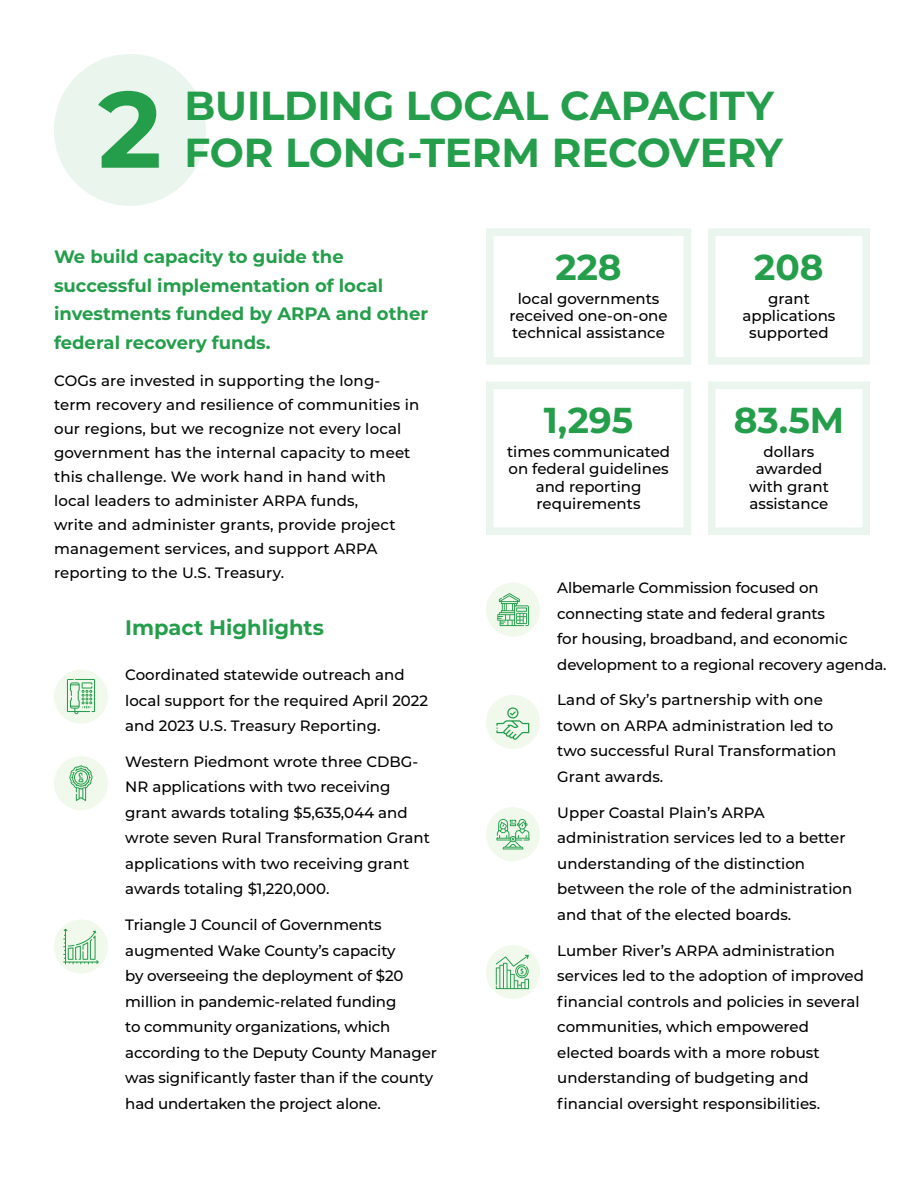
<style>
.page{position:relative;width:918px;height:1188px;background:#fff}
.page>*{position:absolute;margin:0;border:0;box-sizing:border-box;transform-origin:0 0}
.t1{font:700 108px "Montserrat";color:#249e4b}
.t2{font:700 40.5px/46.5px "Montserrat";letter-spacing:-.005em;color:#249e4b}
.t3{font:700 36px "Montserrat";color:#249e4b}
.t4{font:700 21px "Montserrat";color:#249e4b}
.t5{font:700 18px/28.5px "Montserrat";color:#249e4b}
.t6{font:500 15px/25.5px "Montserrat";color:#000}
</style>
<div class="page">
<div style="left:54px;top:54px;width:152px;height:152px;background:#e9f5ed;border-radius:50%"></div>
<div style="left:486px;top:945px;width:54px;height:54px;background:#f1f9ec;border-radius:50%"></div>
<div style="left:54px;top:670px;width:54px;height:54px;background:#f1f9ec;border-radius:50%"></div>
<div style="left:486px;top:807px;width:54px;height:54px;background:#f1f9ec;border-radius:50%"></div>
<div style="left:54px;top:920px;width:54px;height:54px;background:#f1f9ec;border-radius:50%"></div>
<div style="left:486px;top:695px;width:54px;height:54px;background:#f1f9ec;border-radius:50%"></div>
<div style="left:54px;top:756px;width:54px;height:54px;background:#f1f9ec;border-radius:50%"></div>
<div style="left:486px;top:583px;width:54px;height:54px;background:#f1f9ec;border-radius:50%"></div>
<div style="left:486px;top:228px;width:205px;height:137px;border:8px solid #e9f5ed"></div>
<div style="left:708px;top:228px;width:162px;height:137px;border:8px solid #e9f5ed"></div>
<div style="left:708px;top:382px;width:162px;height:153px;border:8px solid #e9f5ed"></div>
<div style="left:486px;top:382px;width:205px;height:153px;border:8px solid #e9f5ed"></div>
<svg style="left:69px;top:765px;width:24px;height:36px"></svg>
<svg style="left:496px;top:819px;width:34px;height:30px"></svg>
<svg style="left:67px;top:679px;width:28px;height:35px"></svg>
<svg style="left:496px;top:707px;width:33px;height:33px"></svg>
<svg style="left:497px;top:593px;width:32px;height:33px"></svg>
<svg style="left:496px;top:955px;width:33px;height:34px"></svg>
<svg style="left:63px;top:929px;width:36px;height:35px"></svg>
<h1 class="t1" style="left:98px;top:52px;width:65px">2</h1>
<h2 class="t2" style="left:185px;top:81px;width:600px">BUILDING LOCAL CAPACITY<br>FOR LONG-TERM RECOVERY</h2>
<p class="t5" style="left:54px;top:242px;width:376px">We build capacity to guide the successful implementation of local investments funded by ARPA and other federal recovery funds.</p>
<p class="t6" style="left:54px;top:368px;width:367px;line-height:24px">COGs are invested in supporting the long&shy;term recovery and resilience of communities in our regions, but we recognize not every local government has the internal capacity to meet this challenge. We work hand in hand with local leaders to administer ARPA funds,<br>write and administer grants, provide project management services, and support ARPA reporting to the U.S. Treasury.</p>
<h3 class="t4" style="left:125px;top:613px;width:200px">Impact Highlights</h3>
<p class="t6" style="left:125px;top:661px;width:304px">Coordinated statewide outreach and local support for the required April 2022 and 2023 U.S. Treasury Reporting.</p>
<p class="t6" style="left:125px;top:748px;width:306px">Western Piedmont wrote three CDBG-NR applications with two receiving grant awards totaling $5,635,044 and wrote seven Rural Transformation Grant applications with two receiving grant awards totaling $1,220,000.</p>
<p class="t6" style="left:125px;top:911px;width:313px">Triangle J Council of Governments augmented Wake County’s capacity<br>by overseeing the deployment of $20 million in pandemic-related funding<br>to community organizations, which according to the Deputy County Manager was significantly faster than if the county had undertaken the project alone.</p>
<h3 class="t3" style="left:555px;top:241px;width:68px">228</h3>
<p class="t6" style="left:510px;top:289px;width:160px;line-height:17.2px;text-align:center">local governments received one-on-one technical assistance</p>
<h3 class="t3" style="left:544px;top:394px;width:91px">1,295</h3>
<p class="t6" style="left:507px;top:442px;width:165px;line-height:17.2px;text-align:center">times communicated on federal guidelines and reporting requirements</p>
<h3 class="t3" style="left:754px;top:241px;width:71px">208</h3>
<p class="t6" style="left:743px;top:289px;width:94px;line-height:17.2px;text-align:center">grant applications supported</p>
<h3 class="t3" style="left:734px;top:394px;width:112px">83.5M</h3>
<p class="t6" style="left:749px;top:442px;width:81px;line-height:17.2px;text-align:center">dollars awarded with grant assistance</p>
<p class="t6" style="left:557px;top:574px;width:331px">Albemarle Commission focused on connecting state and federal grants<br>for housing, broadband, and economic development to a regional recovery agenda.</p>
<p class="t6" style="left:557px;top:687px;width:281px">Land of Sky’s partnership with one town on ARPA administration led to two successful Rural Transformation<br>Grant awards.</p>
<p class="t6" style="left:557px;top:799px;width:297px">Upper Coastal Plain’s ARPA administration services led to a better understanding of the distinction between the role of the administration and that of the elected boards.</p>
<p class="t6" style="left:557px;top:937px;width:308px">Lumber River’s ARPA administration services led to the adoption of improved financial controls and policies in several communities, which empowered elected boards with a more robust understanding of budgeting and financial oversight responsibilities.</p>
</div>
